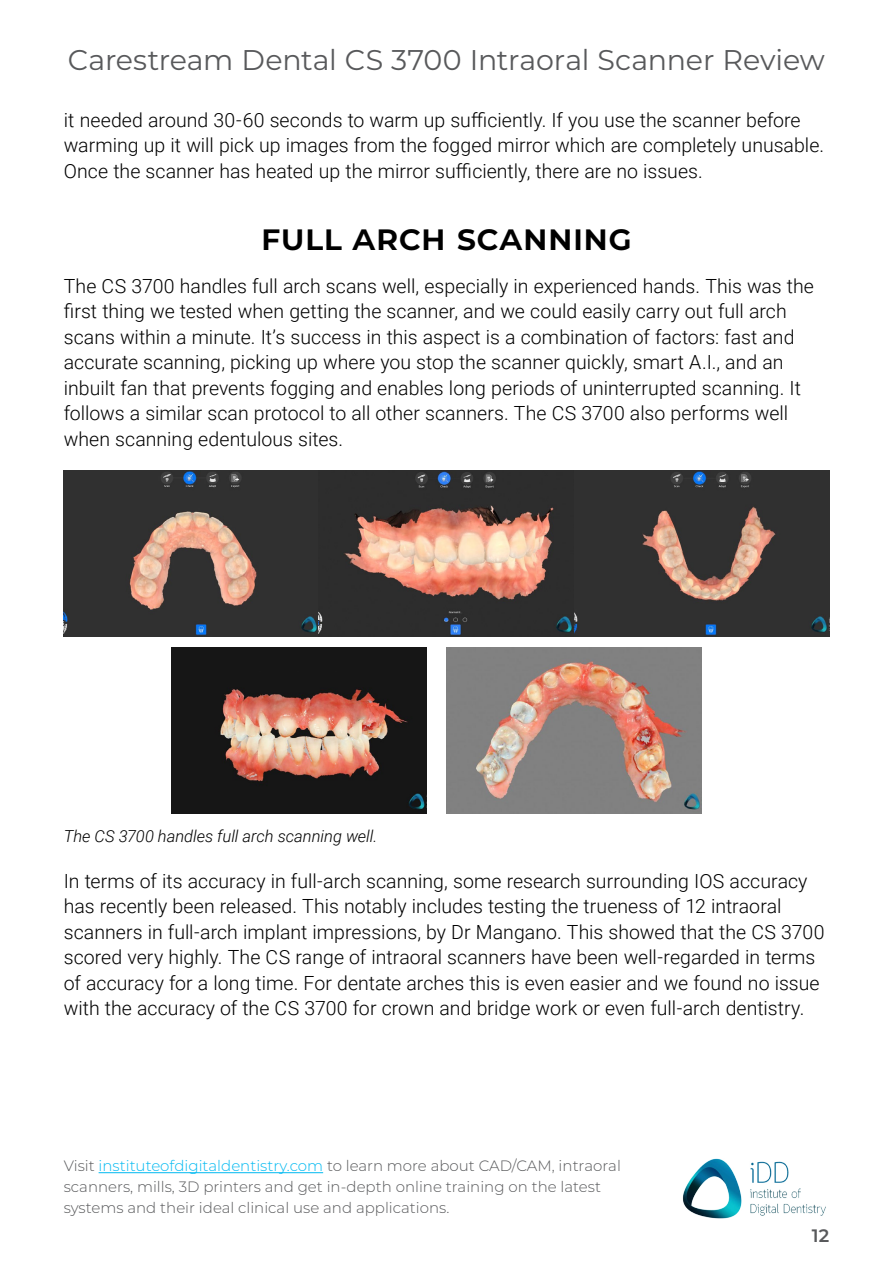
<style>
.page{position:relative;width:893px;height:1263px;background:#fff}
.page>*{position:absolute;margin:0;border:0;box-sizing:border-box;transform-origin:0 0}
.t1{font:600 36px "Montserrat";color:#000}
.t2{font:28.5px "Montserrat";letter-spacing:-.005em;color:#58595b}
.t3{font:300 19.5px/25.5px "Roboto";color:#000}
.t4{font:600 18px "Montserrat";color:#58595b}
.t5{font:italic 300 16.5px "Roboto";color:#000}
.t6{font:300 15px/21px "Montserrat";color:#58595b}
.s1{color:#00b9f1}
</style>
<div class="page">
<hr style="left:99px;top:1172px;width:224px;height:1px;background:#00b9f1">
<img style="left:683px;top:1159px;width:143px;height:59px">
<img style="left:171px;top:648px;width:256px;height:166px">
<img style="left:446px;top:648px;width:256px;height:166px">
<img style="left:64px;top:471px;width:765px;height:166px">
<h2 class="t2" style="left:68px;top:41px;width:758px">Carestream Dental CS 3700 Intraoral Scanner Review</h2>
<p class="t3" style="left:64px;top:106px;width:762px">it needed around 30-60 seconds to warm up sufficiently. If you use the scanner before warming up it will pick up images from the fogged mirror which are completely unusable.<br>Once the scanner has heated up the mirror sufficiently, there are no issues.</p>
<h1 class="t1" style="left:261px;top:212px;width:373px">full arch scanning</h1>
<p class="t3" style="left:64px;top:272px;width:752px">The CS 3700 handles full arch scans well, especially in experienced hands. This was the first thing we tested when getting the scanner, and we could easily carry out full arch scans within a minute. It’s success in this aspect is a combination of factors: fast and accurate scanning, picking up where you stop the scanner quickly, smart A.I., and an inbuilt fan that prevents fogging and enables long periods of uninterrupted scanning. It follows a similar scan protocol to all other scanners. The CS 3700 also performs well when scanning edentulous sites.</p>
<p class="t5" style="left:64px;top:825px;width:315px">The CS 3700 handles full arch scanning well.</p>
<p class="t3" style="left:64px;top:867px;width:762px">In terms of its accuracy in full-arch scanning, some research surrounding IOS accuracy has recently been released. This notably includes testing the trueness of 12 intraoral scanners in full-arch implant impressions, by Dr Mangano. This showed that the CS 3700 scored very highly. The CS range of intraoral scanners have been well-regarded in terms of accuracy for a long time. For dentate arches this is even easier and we found no issue with the accuracy of the CS 3700 for crown and bridge work or even full-arch dentistry.</p>
<p class="t6" style="left:64px;top:1155px;width:559px">Visit <span class="s1">instituteofdigitaldentistry.com</span> to learn more about CAD/CAM, intraoral scanners, mills, 3D printers and get in-depth online training on the latest systems and their ideal clinical use and applications.</p>
<p class="t4" style="left:812px;top:1223px;width:19px">12</p>
</div>
